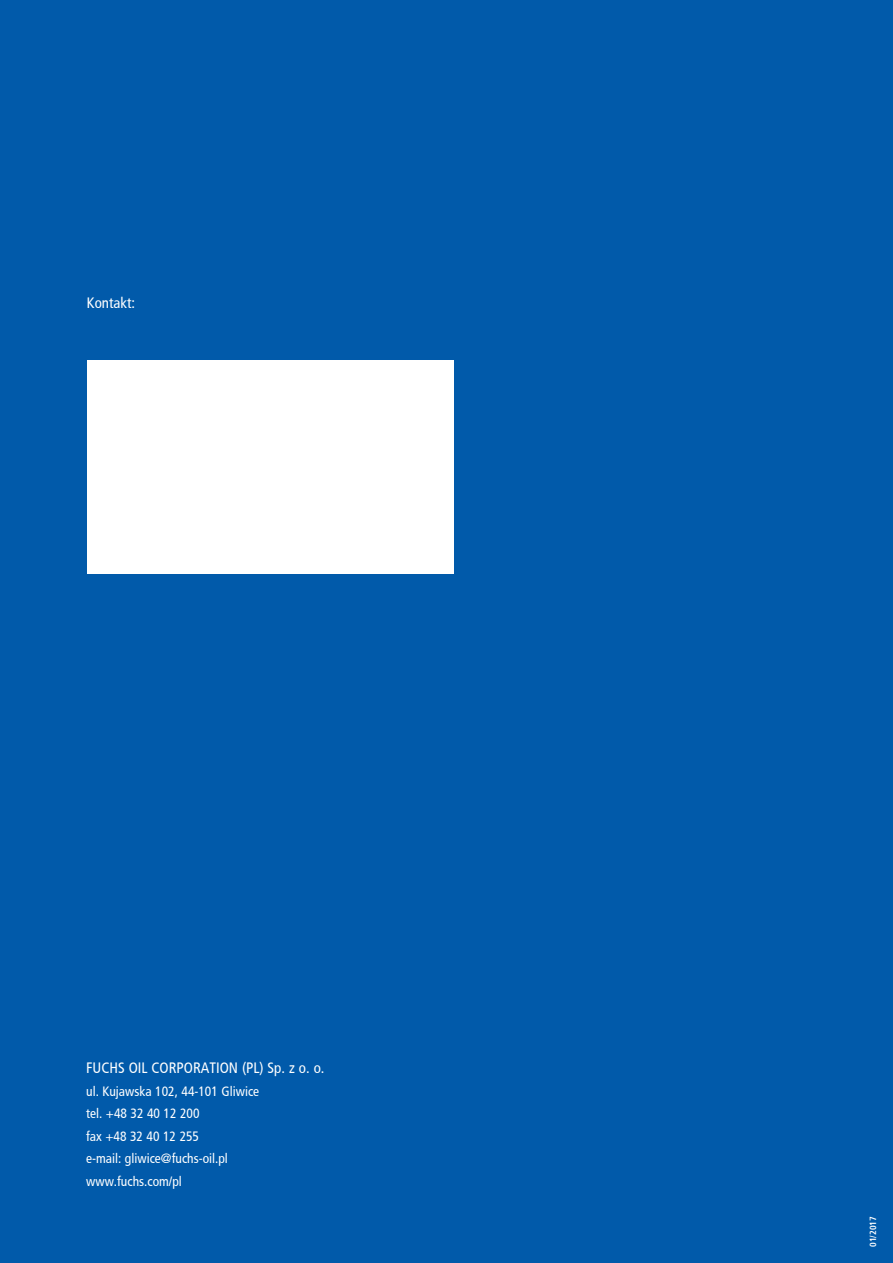
<style>
.page{position:relative;width:893px;height:1263px;background:#015aaa}
.page>*{position:absolute;margin:0;border:0;box-sizing:border-box;transform-origin:0 0}
.t1{font:15px "Frutiger Regular Condensed PL";color:#fff}
.t2{font:13.5px "Frutiger Regular Condensed PL";color:#fff}
.t3{font:9px "Frutiger Bold Condensed PL";color:#fff}
</style>
<div class="page">
<div style="left:87px;top:360px;width:366px;height:214px;background:#fff"></div>
<p class="t1" style="left:87px;top:294px;width:50px">Kontakt:</p>
<p class="t1" style="left:86px;top:1059px;width:240px">FUCHS OIL CORPORATION (PL) Sp. z o. o.</p>
<p class="t2" style="left:86px;top:1083px;width:175px">ul. Kujawska 102, 44-101 Gliwice</p>
<p class="t2" style="left:86px;top:1106px;width:115px">tel. +48 32 40 12 200</p>
<p class="t2" style="left:86px;top:1128px;width:114px">fax +48 32 40 12 255</p>
<p class="t2" style="left:86px;top:1151px;width:143px">e-mail: gliwice@fuchs-oil.pl</p>
<p class="t2" style="left:86px;top:1173px;width:97px">www.fuchs.com/pl</p>
<p class="t3" style="left:868px;top:1247px;width:32px;rotate:-90deg">01/2017</p>
</div>
